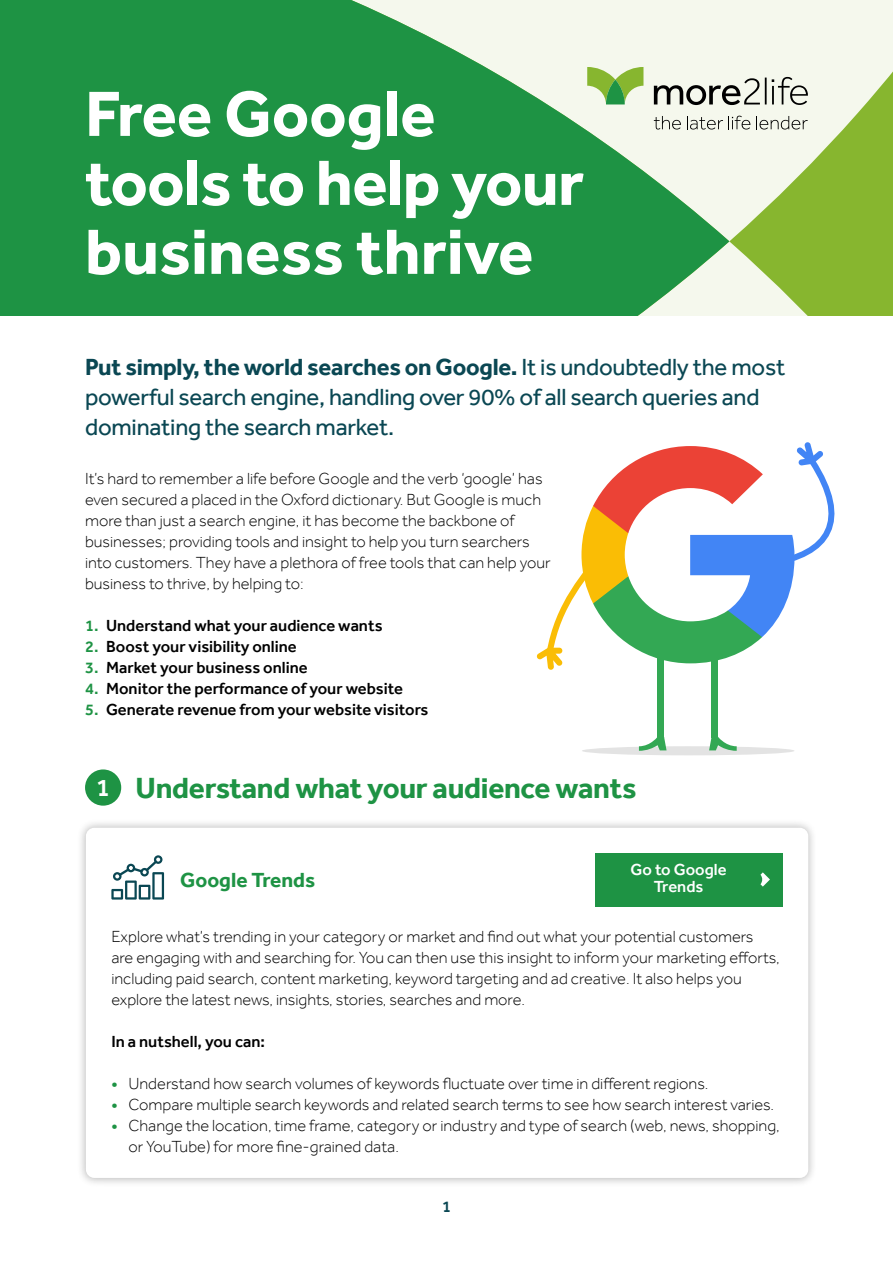
<style>
.page{position:relative;width:893px;height:1263px;background:#fff}
.page>*{position:absolute;margin:0;border:0;box-sizing:border-box;transform-origin:0 0}
.t1{font:700 66px/69px "Effra";color:#fff}
.t2{font:700 30px "Effra";letter-spacing:-.01em;color:#1e9344}
.t3{font:24px/30px "Effra";letter-spacing:-.01em;color:#0a4753}
.t4{font:700 21px "Effra";color:#1e9344}
.t5{font:300 16.5px/21px "Effra";color:#000}
.t6{font:500 16.5px "Effra";color:#000}
.t7{font:500 16.5px/16.5px "Effra";color:#fff;text-align:center}
.t8{font:500 16.5px "Effra";color:#0a4753}
.s1{font-weight:700}
.s2{color:#1e9344}
.s3{font-weight:500;font-size:25.5px;color:#fff}
.s4{font-weight:500;color:#1e9344}
</style>
<div class="page">
<div style="left:77px;top:818px;width:741px;height:369px;background:#000;opacity:.3"></div>
<div style="left:86px;top:828px;width:722px;height:350px;background:#fff;border-radius:9px"></div>
<svg style="left:729px;top:0;width:164px;height:316px;background:#c2d995"></svg>
<svg style="left:0;top:0;width:729px;height:316px;background:#42a460"></svg>
<svg style="left:587px;top:67px;width:56px;height:37px;background:#9fc877"></svg>
<svg style="left:654px;top:77px;width:154px;height:28px;background:#b6b8b0"></svg>
<svg style="left:654px;top:116px;width:27px;height:14px"></svg>
<svg style="left:687px;top:116px;width:63px;height:14px"></svg>
<svg style="left:756px;top:116px;width:52px;height:14px"></svg>
<div style="left:85px;top:769px;width:36px;height:37px;background:#1e9344;border-radius:50%"></div>
<svg style="left:111px;top:855px;width:53px;height:44px"></svg>
<div style="left:596px;top:853px;width:187px;height:53px;background:#1e9344"></div>
<div style="left:582px;top:746px;width:212px;height:9px;background:#e3e3e3;border-radius:50%"></div>
<div style="left:711px;top:642px;width:7px;height:96px;background:#33a854"></div>
<svg style="left:709px;top:737px;width:28px;height:14px"></svg>
<div style="left:658px;top:642px;width:6px;height:96px;background:#33a854"></div>
<svg style="left:639px;top:734px;width:27px;height:17px"></svg>
<svg style="left:536px;top:442px;width:299px;height:228px"></svg>
<svg style="left:760px;top:872px;width:10px;height:15px"></svg>
<h1 class="t1" style="left:85px;top:79px;width:500px">Free Google tools to help your business thrive</h1>
<h3 class="t3" style="left:85px;top:352px;width:702px"><span class="s1">Put simply, the world searches on Google.</span> It is undoubtedly the most powerful search engine, handling over 90% of all search queries and dominating the search market.</h3>
<p class="t5" style="left:85px;top:468px;width:467px">It’s hard to remember a life before Google and the verb ‘google’ has even secured a placed in the Oxford dictionary. But Google is much more than just a search engine, it has become the backbone of businesses; providing tools and insight to help you turn searchers into customers. They have a plethora of free tools that can help your business to thrive, by helping to:</p>
<p class="t6" style="left:85px;top:616px;width:299px"><span class="s2">1.</span> Understand what your audience wants</p>
<p class="t6" style="left:85px;top:637px;width:213px"><span class="s2">2.</span> Boost your visibility online</p>
<p class="t6" style="left:85px;top:658px;width:224px"><span class="s2">3.</span> Market your business online</p>
<p class="t6" style="left:85px;top:679px;width:319px"><span class="s2">4.</span> Monitor the performance of your website</p>
<p class="t6" style="left:85px;top:700px;width:345px"><span class="s2">5.</span> Generate revenue from your website visitors</p>
<h2 class="t2" style="left:96px;top:770px;width:542px"><span class="s3">1</span> Understand what your audience wants</h2>
<p class="t4" style="left:180px;top:867px;width:136px">Google Trends</p>
<p class="t7" style="left:631px;top:861px;width:98px">Go to Google<br>Trends</p>
<p class="t5" style="left:111px;top:926px;width:670px">Explore what’s trending in your category or market and find out what your potential customers are engaging with and searching for. You can then use this insight to inform your marketing efforts, including paid search, content marketing, keyword targeting and ad creative. It also helps you explore the latest news, insights, stories, searches and more.</p>
<p class="t6" style="left:111px;top:1032px;width:155px">In a nutshell, you can:</p>
<p class="t5" style="left:111px;top:1073px;width:598px"><span class="s4">•</span> Understand how search volumes of keywords fluctuate over time in different regions.</p>
<p class="t5" style="left:111px;top:1094px;width:664px"><span class="s4">•</span> Compare multiple search keywords and related search terms to see how search interest varies.</p>
<p class="t5" style="left:128px;top:1115px;width:653px;text-indent:-17px"><span class="s4">•</span> Change the location, time frame, category or industry and type of search (web, news, shopping, or YouTube) for more fine-grained data.</p>
<p class="t8" style="left:442px;top:1196px;width:10px">1</p>
</div>
